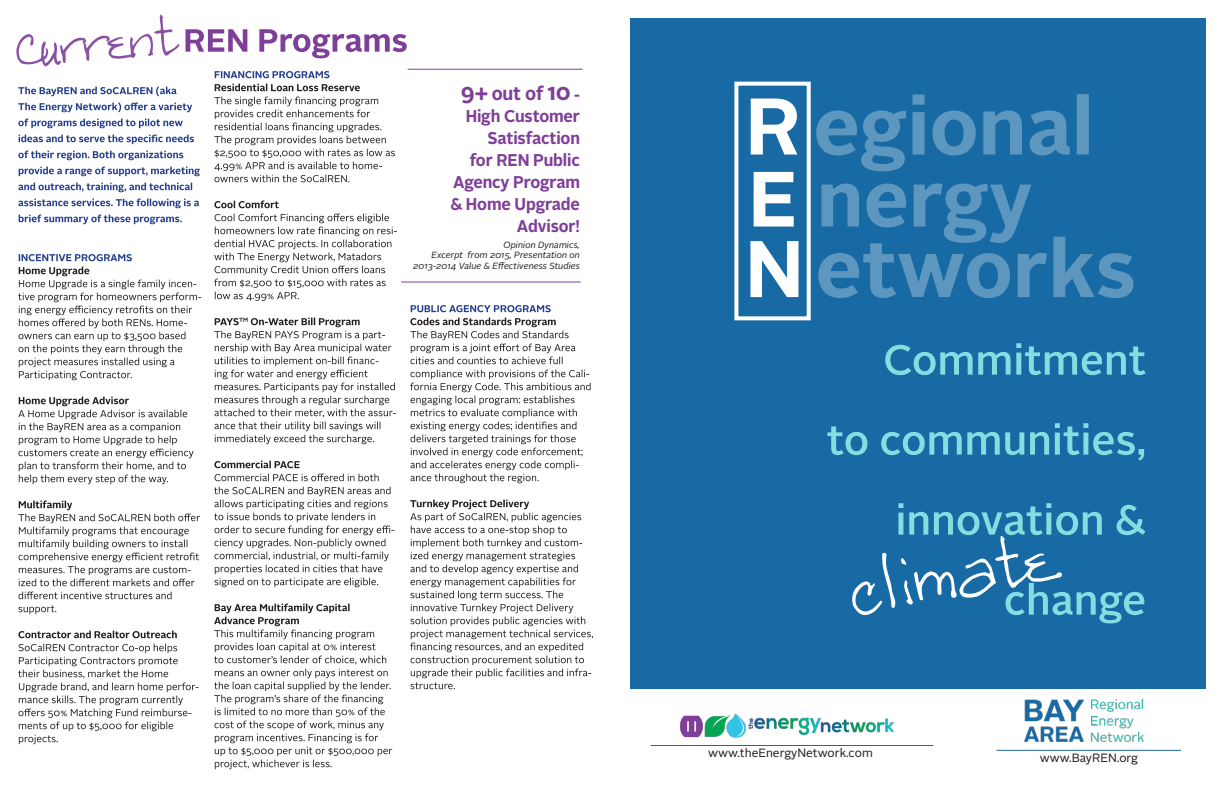
<style>
.page{position:relative;width:1224px;height:792px;background:#fff}
.page>*{position:absolute;margin:0;border:0;box-sizing:border-box;transform-origin:0 0}
.t1{font:700 19px "Alright Sans";color:#7f3f98;scale:.95 1}
.t2{font:700 17px/22px "Alright Sans";letter-spacing:-.01em;color:#7f3f98;text-align:right;scale:.95 1}
.t3{font:12px "Alright Sans";color:#231f20}
.t4{font:italic 9px/10.8px "Alright Sans";color:#231f20;text-align:right}
.s1{font-size:23px}
.s2{font-size:16px}
</style>
<div class="page">
<svg style="left:410px;top:500px;width:183px;height:189px"></svg>
<svg style="left:410px;top:370px;width:181px;height:113px"></svg>
<svg style="left:410px;top:318px;width:165px;height:46px"></svg>
<svg style="left:411px;top:305px;width:140px;height:7px"></svg>
<svg style="left:214px;top:604px;width:178px;height:165px"></svg>
<svg style="left:214px;top:487px;width:180px;height:100px"></svg>
<svg style="left:215px;top:474px;width:164px;height:7px"></svg>
<svg style="left:214px;top:461px;width:86px;height:7px"></svg>
<svg style="left:214px;top:318px;width:182px;height:126px"></svg>
<svg style="left:214px;top:214px;width:183px;height:87px"></svg>
<svg style="left:214px;top:201px;width:65px;height:7px"></svg>
<svg style="left:214px;top:97px;width:181px;height:85px"></svg>
<svg style="left:215px;top:84px;width:145px;height:7px"></svg>
<svg style="left:215px;top:71px;width:114px;height:7px"></svg>
<svg style="left:18px;top:644px;width:181px;height:100px"></svg>
<svg style="left:18px;top:631px;width:159px;height:7px"></svg>
<svg style="left:18px;top:605px;width:38px;height:9px"></svg>
<svg style="left:19px;top:592px;width:153px;height:7px"></svg>
<svg style="left:18px;top:501px;width:182px;height:85px"></svg>
<svg style="left:18px;top:397px;width:175px;height:87px"></svg>
<svg style="left:18px;top:267px;width:183px;height:113px"></svg>
<svg style="left:19px;top:254px;width:113px;height:7px"></svg>
<svg style="left:19px;top:215px;width:163px;height:9px"></svg>
<svg style="left:18px;top:199px;width:181px;height:9px"></svg>
<svg style="left:18px;top:183px;width:174px;height:9px"></svg>
<svg style="left:19px;top:167px;width:181px;height:9px"></svg>
<svg style="left:18px;top:151px;width:165px;height:9px"></svg>
<svg style="left:19px;top:135px;width:175px;height:9px"></svg>
<svg style="left:18px;top:119px;width:165px;height:9px"></svg>
<svg style="left:18px;top:103px;width:174px;height:9px"></svg>
<svg style="left:18px;top:87px;width:158px;height:9px"></svg>
<div style="left:630px;top:18px;width:576px;height:672px;background:#186aa4"></div>
<svg style="left:816px;top:94px;width:273px;height:77px"></svg>
<svg style="left:751px;top:99px;width:46px;height:56px"></svg>
<svg style="left:754px;top:172px;width:40px;height:55px"></svg>
<svg style="left:818px;top:183px;width:315px;height:115px"></svg>
<svg style="left:750px;top:241px;width:48px;height:56px"></svg>
<div style="left:734px;top:82px;width:77px;height:238px;border:4px solid #fff"></div>
<svg style="left:827px;top:423px;width:317px;height:38px"></svg>
<svg style="left:885px;top:343px;width:261px;height:32px"></svg>
<svg style="left:852px;top:503px;width:294px;height:120px"></svg>
<img style="left:1025px;top:700px;width:118px;height:42px">
<hr style="left:997px;top:750px;width:184px;height:1px;background:#186aa4">
<img style="left:680px;top:713px;width:215px;height:24px">
<hr style="left:651px;top:745px;width:282px;height:1px;background:#186aa4">
<hr style="left:408px;top:69px;width:174px;height:1px;background:#7f3f98">
<hr style="left:401px;top:282px;width:180px;height:1px;background:#7f3f98">
<svg style="left:16px;top:15px;width:164px;height:52px"></svg>
<svg style="left:186px;top:29px;width:221px;height:29px"></svg>
<p class="t1" style="left:461px;top:80px;width:127px"><span class="s1">9+</span> out of <span class="s1">10</span> <span class="s2">-</span></p>
<p class="t2" style="left:450px;top:105px;width:138px">High Customer<br>Satisfaction<br>for REN Public<br>Agency Program &amp; Home Upgrade<br>Advisor!</p>
<p class="t4" style="left:413px;top:239px;width:168px">Opinion Dynamics,<br>Excerpt from 2015, Presentation on<br>2013-2014 Value &amp; Effectiveness Studies</p>
<p class="t3" style="left:708px;top:744px;width:166px">www.theEnergyNetwork.com</p>
<p class="t3" style="left:1040px;top:750px;width:100px">www.BayREN.org</p>
</div>
